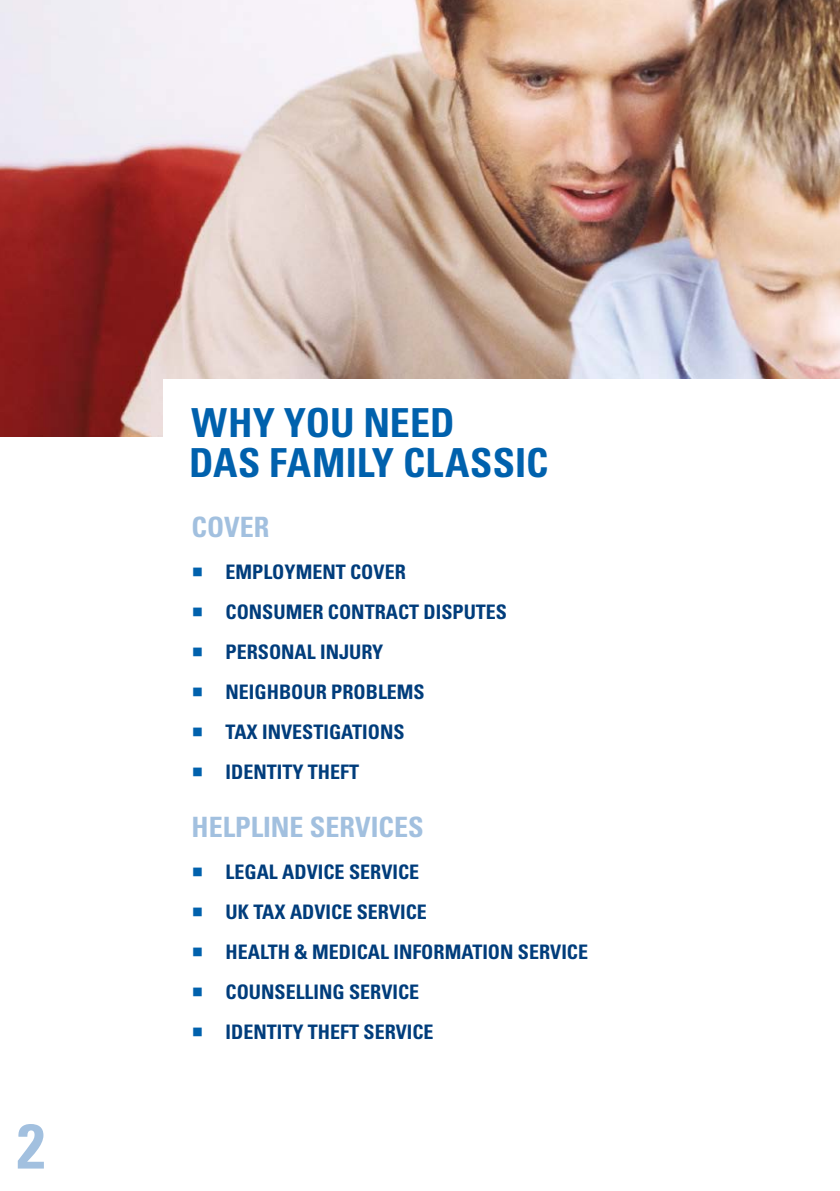
<style>
.page{position:relative;width:840px;height:1191px;background:#fff}
.page>*{position:absolute;margin:0;border:0;box-sizing:border-box;transform-origin:0 0}
.t1{font:700 condensed 63px "Univers LT Std";color:#a2c0df}
.t2{font:700 condensed 40px/40px "Univers LT Std";letter-spacing:.005em;color:#0061ad}
.t3{font:700 condensed 28px "Univers LT Std";color:#a2c0df}
.t4{font:700 condensed 20px/40px "Univers LT Std";color:#003d7c}
</style>
<div class="page">
<img style="left:0;top:0;width:839px;height:437px">
<div style="left:163px;top:379px;width:676px;height:120px;background:#fff"></div>
<h1 class="t1" style="left:17px;top:1107px;width:29px">2</h1>
<h2 class="t2" style="left:189px;top:402px;width:360px">WHY YOU NEED<br>DAS FAMILY CLASSIC</h2>
<h3 class="t3" style="left:191px;top:510px;width:79px">COVER</h3>
<p class="t4" style="left:225px;top:552px;width:283px">EMPLOYMENT COVER<br>CONSUMER CONTRACT DISPUTES<br>PERSONAL INJURY<br>NEIGHBOUR PROBLEMS<br>TAX INVESTIGATIONS<br>IDENTITY THEFT</p>
<h3 class="t3" style="left:191px;top:810px;width:233px">HELPLINE SERVICES</h3>
<p class="t4" style="left:225px;top:852px;width:364px">LEGAL ADVICE SERVICE<br>UK TAX ADVICE SERVICE<br>HEALTH &amp; MEDICAL INFORMATION SERVICE<br>COUNSELLING SERVICE<br>IDENTITY THEFT SERVICE</p>
</div>
